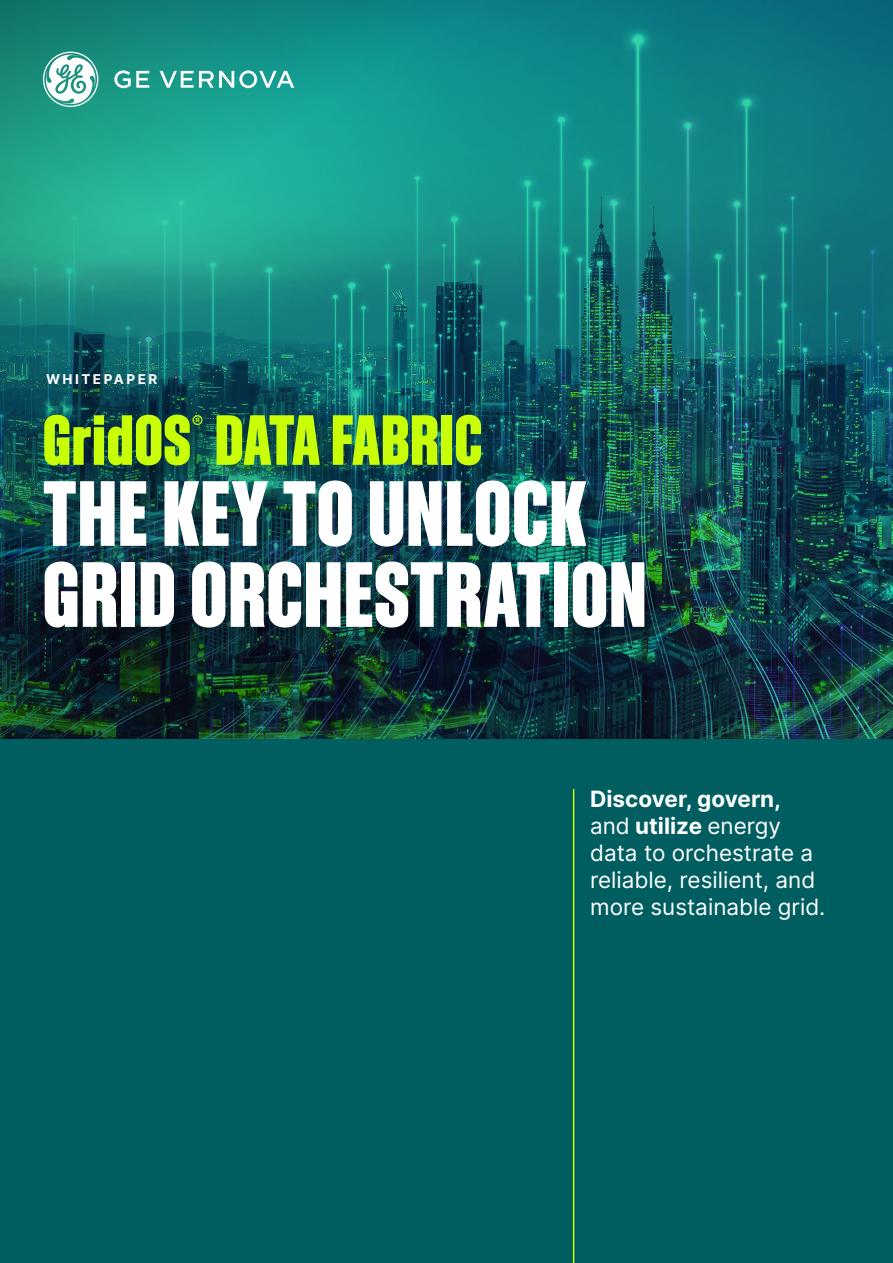
<style>
.page{position:relative;width:893px;height:1263px;background:#fff}
.page>*{position:absolute;margin:0;border:0;box-sizing:border-box;transform-origin:0 0}
.t1{font:800 90px/81px "Sons Condensed";letter-spacing:.015em;color:#fff}
.t2{font:800 69px "Sons Condensed";letter-spacing:.015em;color:#c8ff08}
.t3{font:22.5px/27px "Inter";color:#fff}
.t4{font:17.55px "Inter";color:#c8ff08}
.t5{font:700 13.5px "Inter";letter-spacing:.185em;color:#fff}
.s1{font-weight:700}
</style>
<div class="page">
<img style="left:0;top:0;width:891px;height:739px">
<svg style="left:43px;top:52px;width:251px;height:55px;background:#43ab9e"></svg>
<div style="left:47px;top:417px;width:616px;height:229px;background:#000;opacity:.2"></div>
<div style="left:0;top:739px;width:893px;height:524px;background:#005e60"></div>
<hr style="left:573px;top:789px;width:1px;height:474px;background:#c8ff08">
<p class="t5" style="left:46px;top:369px;width:113px">WHITEPAPER</p>
<h2 class="t2" style="left:43px;top:402px;width:441px">GridOS DATA FABRIC</h2>
<p class="t4" style="left:192px;top:409px;width:13px">®</p>
<h1 class="t1" style="left:43px;top:472px;width:605px">THE KEY TO UNLOCK<br>GRID ORCHESTRATION</h1>
<p class="t3" style="left:590px;top:784px;width:237px"><span class="s1">Discover, govern, </span>and <span class="s1">utilize</span> energy data to orchestrate a reliable, resilient, and more sustainable grid.</p>
</div>
